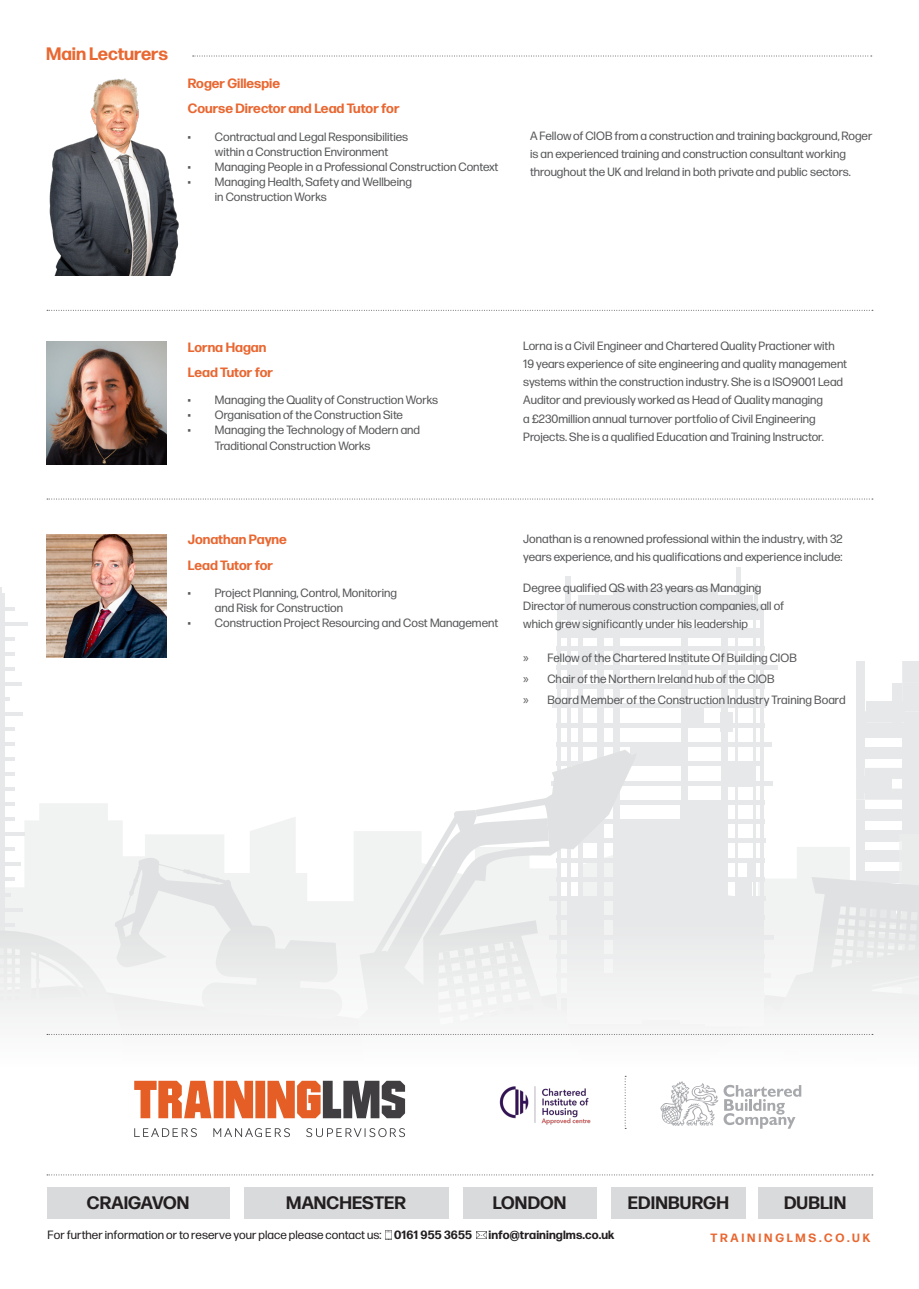
<style>
.page{position:relative;width:919px;height:1289px;background:#fff}
.page>*{position:absolute;margin:0;border:0;box-sizing:border-box;transform-origin:0 0}
.t1{font:700 18px "Forma DJR Text";letter-spacing:.005em;color:#231f20}
.Section_Titles{font:700 18px "Forma DJR Text";letter-spacing:-.01em;color:#e96731}
.Names{font:700 13.5px "Forma DJR Text";color:#e96731}
.Paragraphs{font:12px/18px "Forma DJR Text";color:#57585a}
.Section_Titles-2{font:12px "Forma DJR Text";letter-spacing:.005em;color:#231f20}
.Section_Titles-3{font:700 12px "Forma DJR Text";letter-spacing:.01em;color:#231f20}
.Section_Titles-4{font:700 12px "Forma DJR Text";letter-spacing:.23em;color:#e96731}
.s1{font-family:"Myriad Pro";font-size:13.5px}
.s2{font-weight:700}
</style>
<div class="page">
<div style="left:864px;top:732px;width:38px;height:5px;background:#e7e8e9"></div>
<div style="left:864px;top:726px;width:38px;height:6px;background:#e7e8e9"></div>
<div style="left:864px;top:747px;width:38px;height:11px;background:#e7e8e9"></div>
<div style="left:856px;top:737px;width:8px;height:10px;background:#e7e8e9"></div>
<div style="left:856px;top:661px;width:8px;height:50px;background:#e7e8e9"></div>
<div style="left:856px;top:732px;width:8px;height:5px;background:#e7e8e9"></div>
<div style="left:856px;top:711px;width:8px;height:15px;background:#e7e8e9"></div>
<div style="left:856px;top:726px;width:8px;height:6px;background:#e7e8e9"></div>
<div style="left:856px;top:747px;width:8px;height:11px;background:#e7e8e9"></div>
<div style="left:902px;top:737px;width:16px;height:10px;background:#e7e8e9"></div>
<div style="left:902px;top:732px;width:16px;height:5px;background:#e7e8e9"></div>
<div style="left:902px;top:726px;width:16px;height:6px;background:#e7e8e9"></div>
<div style="left:902px;top:747px;width:16px;height:11px;background:#e7e8e9"></div>
<svg style="left:864px;top:661px;width:54px;height:65px"></svg>
<hr style="left:0;top:600px;width:4px;height:419px;background:#e7e8e9">
<svg style="left:0;top:588px;width:4px;height:12px"></svg>
<hr style="left:0;top:607px;width:15px;height:4px;background:#e7e8e9">
<hr style="left:0;top:622px;width:28px;height:4px;background:#e7e8e9">
<hr style="left:0;top:637px;width:15px;height:4px;background:#e7e8e9">
<hr style="left:0;top:652px;width:15px;height:4px;background:#e7e8e9">
<hr style="left:0;top:667px;width:15px;height:4px;background:#e7e8e9">
<hr style="left:0;top:682px;width:22px;height:4px;background:#e7e8e9">
<hr style="left:0;top:697px;width:10px;height:4px;background:#e7e8e9">
<hr style="left:0;top:712px;width:23px;height:4px;background:#e7e8e9">
<hr style="left:0;top:727px;width:15px;height:4px;background:#e7e8e9">
<hr style="left:0;top:742px;width:15px;height:4px;background:#e7e8e9">
<svg style="left:46px;top:1174px;width:828px;height:66px"></svg>
<div style="left:556px;top:645px;width:209px;height:5px;background:#e7e8e9"></div>
<hr style="left:556px;top:665px;width:221px;height:4px;background:#e7e8e9">
<div style="left:556px;top:684px;width:209px;height:5px;background:#e7e8e9"></div>
<div style="left:552px;top:703px;width:213px;height:5px;background:#e7e8e9"></div>
<div style="left:556px;top:722px;width:209px;height:5px;background:#e7e8e9"></div>
<div style="left:556px;top:742px;width:215px;height:5px;background:#e7e8e9"></div>
<hr style="left:578px;top:605px;width:4px;height:418px;background:#e7e8e9">
<hr style="left:752px;top:607px;width:3px;height:416px;background:#888d91">
<hr style="left:734px;top:607px;width:3px;height:416px;background:#888d91">
<div style="left:720px;top:607px;width:7px;height:416px;background:#e7e8e9"></div>
<div style="left:680px;top:607px;width:7px;height:416px;background:#e7e8e9"></div>
<div style="left:612px;top:607px;width:7px;height:416px;background:#e7e8e9"></div>
<div style="left:596px;top:607px;width:7px;height:416px;background:#e7e8e9"></div>
<hr style="left:567px;top:607px;width:4px;height:416px;background:#e7e8e9">
<hr style="left:557px;top:607px;width:4px;height:416px;background:#e7e8e9">
<hr style="left:760px;top:607px;width:3px;height:416px;background:#888d91">
<div style="left:559px;top:627px;width:204px;height:10px;background:#e7e8e9"></div>
<div style="left:557px;top:604px;width:206px;height:16px;background:#e7e8e9"></div>
<div style="left:578px;top:596px;width:174px;height:15px;background:#e7e8e9"></div>
<div style="left:612px;top:588px;width:105px;height:19px;background:#e7e8e9"></div>
<div style="left:565px;top:576px;width:5px;height:37px;background:#e7e8e9"></div>
<svg style="left:595px;top:589px;width:4px;height:7px"></svg>
<hr style="left:736px;top:567px;width:4px;height:42px;background:#e7e8e9">
<svg style="left:754px;top:584px;width:3px;height:20px"></svg>
<div style="left:630px;top:746px;width:52px;height:19px;background:#e7e8e9"></div>
<div style="left:570px;top:667px;width:13px;height:19px;background:#e7e8e9"></div>
<div style="left:582px;top:649px;width:12px;height:19px;background:#e7e8e9"></div>
<div style="left:720px;top:712px;width:12px;height:19px;background:#e7e8e9"></div>
<div style="left:684px;top:707px;width:20px;height:18px;background:#e7e8e9"></div>
<svg style="left:193px;top:56px;width:678px;height:1px"></svg>
<img style="left:49px;top:78px;width:130px;height:197px">
<svg style="left:386px;top:1230px;width:6px;height:10px"></svg>
<svg style="left:476px;top:1231px;width:10px;height:7px"></svg>
<div style="left:47px;top:1186px;width:182px;height:32px;background:#d9dadc"></div>
<div style="left:244px;top:1186px;width:204px;height:32px;background:#d9dadc"></div>
<div style="left:462px;top:1186px;width:134px;height:32px;background:#d9dadc"></div>
<div style="left:611px;top:1186px;width:134px;height:32px;background:#d9dadc"></div>
<div style="left:758px;top:1186px;width:114px;height:32px;background:#d9dadc"></div>
<svg style="left:47px;top:1174px;width:825px;height:1px"></svg>
<svg style="left:47px;top:310px;width:825px;height:1px"></svg>
<svg style="left:47px;top:498px;width:825px;height:1px"></svg>
<svg style="left:0;top:749px;width:919px;height:389px"></svg>
<img style="left:47px;top:341px;width:120px;height:124px">
<img style="left:47px;top:534px;width:120px;height:123px">
<p class="Section_Titles" style="left:46px;top:42px;width:123px">Main Lecturers</p>
<p class="Names" style="left:188px;top:75px;width:94px">Roger Gillespie</p>
<p class="Names" style="left:188px;top:100px;width:213px">Course Director and Lead Tutor for</p>
<p class="Paragraphs" style="left:188px;top:129px;width:222px;line-height:15px;text-align:center">• Contractual and Legal Responsibilities within a Construction Environment</p>
<p class="Paragraphs" style="left:188px;top:157px;width:312px">• Managing People in a Professional Construction Context</p>
<p class="Paragraphs" style="left:215px;top:174px;width:198px;line-height:15px;text-indent:-27px">• Managing Health, Safety and Wellbeing in Construction Works</p>
<p class="Paragraphs" style="left:530px;top:126px;width:344px">A Fellow of CIOB from a construction and training background, Roger</p>
<p class="Paragraphs" style="left:530px;top:144px;width:322px">is an experienced training and construction consultant working throughout the UK and Ireland in both private and public sectors.</p>
<p class="Names" style="left:188px;top:338px;width:80px">Lorna Hagan</p>
<p class="Names" style="left:188px;top:363px;width:87px">Lead Tutor for</p>
<p class="Paragraphs" style="left:188px;top:391px;width:252px">• Managing the Quality of Construction Works</p>
<p class="Paragraphs" style="left:188px;top:406px;width:217px">• Organisation of the Construction Site</p>
<p class="Paragraphs" style="left:215px;top:422px;width:206px;line-height:15px;text-indent:-27px">• Managing the Technology of Modern and<br>Traditional Construction Works</p>
<p class="Paragraphs" style="left:523px;top:337px;width:325px">Lorna is a Civil Engineer and Chartered Quality Practioner with 19 years experience of site engineering and quality management systems within the construction industry. She is a ISO9001 Lead Auditor and previously worked as Head of Quality managing<br>a £230million annual turnover portfolio of Civil Engineering Projects. She is a qualified Education and Training Instructor.</p>
<p class="Names" style="left:188px;top:531px;width:100px">Jonathan Payne</p>
<p class="Names" style="left:188px;top:556px;width:87px">Lead Tutor for</p>
<p class="Paragraphs" style="left:215px;top:585px;width:183px;line-height:15px;text-indent:-27px">• Project Planning, Control, Monitoring and Risk for Construction</p>
<p class="Paragraphs" style="left:188px;top:613px;width:312px">• Construction Project Resourcing and Cost Management</p>
<p class="Paragraphs" style="left:523px;top:529px;width:321px">Jonathan is a renowned professional within the industry, with 32 years experience, and his qualifications and experience include:</p>
<p class="Paragraphs" style="left:523px;top:578px;width:262px">Degree qualified QS with 23 years as Managing<br>Director of numerous construction companies, all of which grew significantly under his leadership</p>
<p class="Paragraphs" style="left:523px;top:648px;width:275px"><span class="s1">»</span> Fellow of the Chartered Institute Of Building CIOB</p>
<p class="Paragraphs" style="left:523px;top:669px;width:253px"><span class="s1">»</span> Chair of the Northern Ireland hub of the CIOB</p>
<p class="Paragraphs" style="left:523px;top:690px;width:324px"><span class="s1">»</span> Board Member of the Construction Industry Training Board</p>
<p class="t1" style="left:87px;top:1191px;width:104px">CRAIGAVON</p>
<p class="t1" style="left:286px;top:1191px;width:121px">MANCHESTER</p>
<p class="t1" style="left:493px;top:1191px;width:75px">LONDON</p>
<p class="t1" style="left:628px;top:1191px;width:102px">EDINBURGH</p>
<p class="t1" style="left:784px;top:1191px;width:64px">DUBLIN</p>
<p class="Section_Titles-2" style="left:48px;top:1227px;width:426px">For further information or to reserve your place please contact us: <span class="s2">0161 955 3655</span></p>
<p class="Section_Titles-3" style="left:488px;top:1226px;width:127px">info@traininglms.co.uk</p>
<p class="Section_Titles-4" style="left:710px;top:1229px;width:161px">TRAININGLMS.CO.UK</p>
</div>
